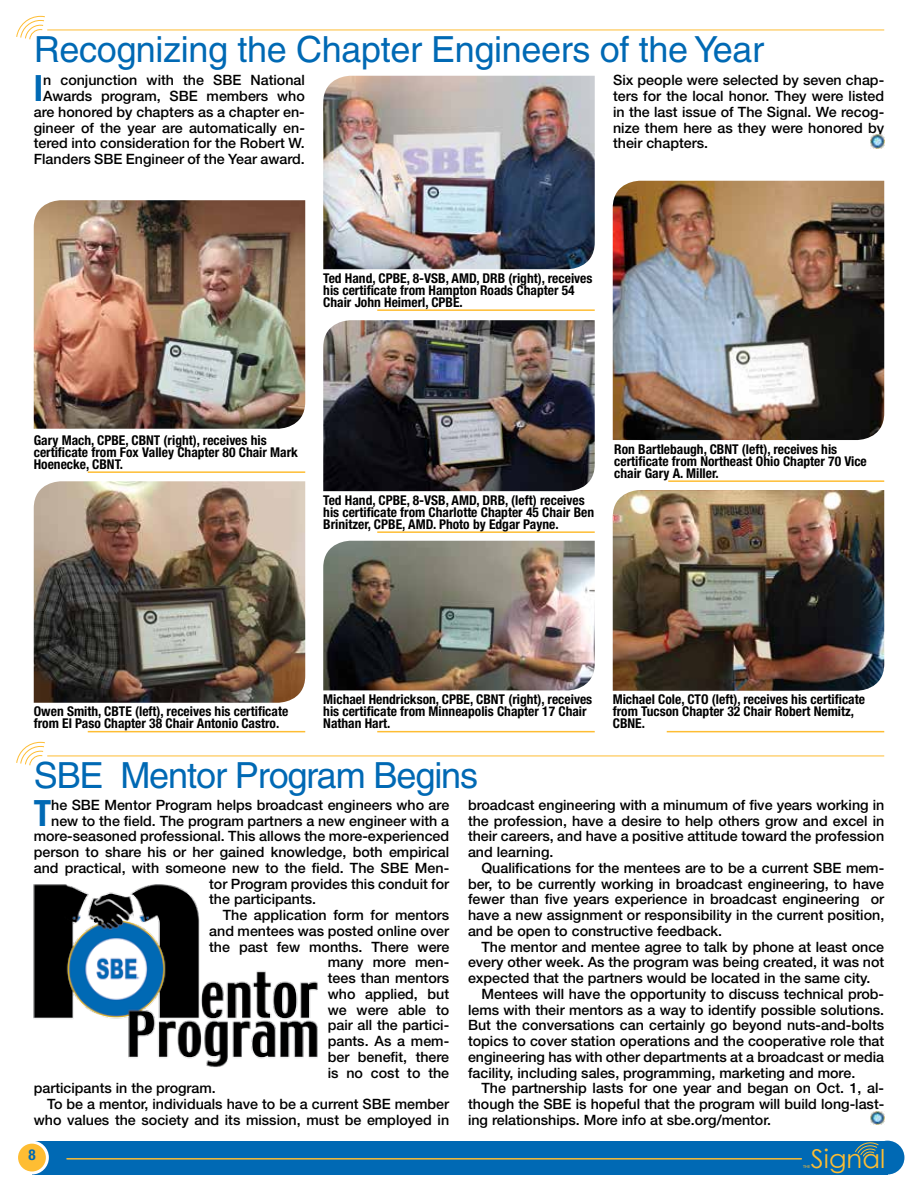
<style>
.page{position:relative;width:918px;height:1188px;background:#fff}
.page>*{position:absolute;margin:0;border:0;box-sizing:border-box;transform-origin:0 0}
.t1{font:700 condensed 36.3px "Helvetica Neue";color:#0069b4}
.t2{font:36px "Helvetica";letter-spacing:-.01em;color:#0069b4}
.t3{font:36px "Helvetica";letter-spacing:-.03em;color:#0069b4}
.t4{font:25.95px "Century Gothic";color:#febd32}
.t5{font:700 condensed 15px "Helvetica Neue";color:#0069b4}
.t6{font:500 14.25px/15.8px "Helvetica Neue";color:#000;text-align:justify}
.t7{font:700 condensed 13.5px/12px "Helvetica Neue";color:#000}
.t8{font:4.35px "Myriad Pro";color:#febd32}
</style>
<div class="page">
<div style="left:32px;top:1141px;width:856px;height:33px;background:#0069b4"></div>
<div style="left:17px;top:1142px;width:30px;height:31px;background:#febd33;border-radius:50%"></div>
<div style="left:15px;top:1141px;width:34px;height:33px;border:3px solid #fff;border-radius:50%"></div>
<div style="left:871px;top:1141px;width:33px;height:33px;background:#0069b4;border-radius:50%"></div>
<svg style="left:855px;top:1142px;width:23px;height:14px"></svg>
<hr style="left:67px;top:1158px;width:734px;height:2px;background:#febd33">
<img style="left:871px;top:1111px;width:13px;height:14px">
<hr style="left:47px;top:756px;width:837px;height:1px;background:#febd33">
<svg style="left:16px;top:742px;width:29px;height:24px"></svg>
<img style="left:33px;top:884px;width:285px;height:184px">
<svg style="left:871px;top:135px;width:13px;height:13px"></svg>
<hr style="left:47px;top:30px;width:837px;height:1px;background:#febd33">
<svg style="left:16px;top:16px;width:29px;height:24px"></svg>
<img style="left:323px;top:541px;width:272px;height:149px">
<img style="left:613px;top:490px;width:271px;height:201px">
<img style="left:323px;top:320px;width:272px;height:171px">
<img style="left:323px;top:76px;width:272px;height:193px">
<img style="left:613px;top:181px;width:271px;height:259px">
<img style="left:34px;top:200px;width:271px;height:229px">
<img style="left:34px;top:481px;width:271px;height:222px">
<hr style="left:88px;top:471px;width:217px;height:2px;background:#febd33">
<hr style="left:377px;top:731px;width:218px;height:1px;background:#febd33">
<hr style="left:667px;top:731px;width:217px;height:1px;background:#febd33">
<hr style="left:88px;top:731px;width:217px;height:1px;background:#febd33">
<hr style="left:377px;top:531px;width:218px;height:2px;background:#febd33">
<hr style="left:377px;top:309px;width:218px;height:2px;background:#febd33">
<hr style="left:668px;top:480px;width:216px;height:2px;background:#febd33">
<h2 class="t2" style="left:34px;top:28px;width:732px">Recognizing the Chapter Engineers of the Year</h2>
<p class="t6" style="left:34px;top:72px;width:273px;text-align:right">n conjunction with the SBE National Awards program, SBE members who are honored by chapters as a chapter en&shy;gineer of the year are automatically en&shy;tered into consideration for the Robert W.<br>Flanders SBE Engineer of the Year award.</p>
<p class="t6" style="left:613px;top:72px;width:273px">Six people were selected by seven chap&shy;ters for the local honor. They were listed in the last issue of The Signal. We recog&shy;nize them here as they were honored by their chapters.</p>
<h1 class="t1" style="left:34px;top:66px;width:11px">I</h1>
<p class="t7" style="left:323px;top:272px;width:271px">Ted Hand, CPBE, 8-VSB, AMD, DRB (right), receives his certificate from Hampton Roads Chapter 54<br>Chair John Heimerl, CPBE.</p>
<p class="t7" style="left:34px;top:434px;width:266px">Gary Mach, CPBE, CBNT (right), receives his certificate from Fox Valley Chapter 80 Chair Mark<br>Hoenecke, CBNT.</p>
<p class="t7" style="left:323px;top:494px;width:272px">Ted Hand, CPBE, 8-VSB, AMD, DRB, (left) receives his certificate from Charlotte Chapter 45 Chair Ben<br>Brinitzer, CPBE, AMD. Photo by Edgar Payne.</p>
<p class="t7" style="left:614px;top:443px;width:254px">Ron Bartlebaugh, CBNT (left), receives his certificate from Northeast Ohio Chapter 70 Vice chair Gary A. Miller.</p>
<p class="t7" style="left:34px;top:705px;width:256px">Owen Smith, CBTE (left), receives his certificate from El Paso Chapter 38 Chair Antonio Castro.</p>
<p class="t7" style="left:323px;top:693px;width:271px">Michael Hendrickson, CPBE, CBNT (right), receives his certificate from Minneapolis Chapter 17 Chair<br>Nathan Hart.</p>
<p class="t7" style="left:613px;top:693px;width:254px">Michael Cole, CTO (left), receives his certificate from Tucson Chapter 32 Chair Robert Nemitz,<br>CBNE.</p>
<h2 class="t3" style="left:34px;top:754px;width:446px">SBE Mentor Program Begins</h2>
<h1 class="t1" style="left:34px;top:791px;width:19px">T</h1>
<p class="t6" style="left:51px;top:797px;width:400px">he SBE Mentor Program helps broadcast engineers who are</p>
<p class="t6" style="left:51px;top:813px;width:400px">new to the field. The program partners a new engineer with a</p>
<p class="t6" style="left:34px;top:828px;width:417px">more-seasoned professional. This allows the more-experienced</p>
<p class="t6" style="left:34px;top:844px;width:417px">person to share his or her gained knowledge, both empirical</p>
<p class="t6" style="left:34px;top:860px;width:417px">and practical, with someone new to the field. The SBE Men-</p>
<p class="t6" style="left:209px;top:876px;width:241px">tor Program provides this conduit for</p>
<p class="t6" style="left:209px;top:891px;width:108px">the participants.</p>
<p class="t6" style="left:223px;top:907px;width:228px">The application form for mentors</p>
<p class="t6" style="left:209px;top:923px;width:241px">and mentees was posted online over</p>
<p class="t6" style="left:209px;top:939px;width:242px">the past few months. There were</p>
<p class="t6" style="left:328px;top:954px;width:123px">many more men-</p>
<p class="t6" style="left:328px;top:970px;width:123px">tees than mentors</p>
<p class="t6" style="left:328px;top:986px;width:123px">who applied, but</p>
<p class="t6" style="left:328px;top:1002px;width:123px">we were able to</p>
<p class="t6" style="left:328px;top:1017px;width:123px">pair all the partici-</p>
<p class="t6" style="left:328px;top:1033px;width:123px">pants. As a mem-</p>
<p class="t6" style="left:328px;top:1049px;width:123px">ber benefit, there</p>
<p class="t6" style="left:328px;top:1065px;width:123px">is no cost to the</p>
<p class="t6" style="left:34px;top:1080px;width:184px">participants in the program.</p>
<p class="t6" style="left:47px;top:1096px;width:404px">To be a mentor, individuals have to be a current SBE member</p>
<p class="t6" style="left:34px;top:1112px;width:417px">who values the society and its mission, must be employed in</p>
<p class="t5" style="left:28px;top:1146px;width:9px">8</p>
<p class="t6" style="left:468px;top:797px;width:418px">broadcast engineering with a minumum of five years working in the profession, have a desire to help others grow and excel in their careers, and have a positive attitude toward the profession and learning.</p>
<p class="t6" style="left:468px;top:860px;width:418px;text-indent:13px">Qualifications for the mentees are to be a current SBE mem&shy;ber, to be currently working in broadcast engineering, to have fewer than five years experience in broadcast engineering or have a new assignment or responsibility in the current position, and be open to constructive feedback.</p>
<p class="t6" style="left:481px;top:939px;width:404px">The mentor and mentee agree to talk by phone at least once</p>
<p class="t6" style="left:468px;top:954px;width:418px">every other week. As the program was being created, it was not</p>
<p class="t6" style="left:468px;top:970px;width:404px">expected that the partners would be located in the same city.</p>
<p class="t6" style="left:481px;top:986px;width:404px">Mentees will have the opportunity to discuss technical prob-</p>
<p class="t6" style="left:468px;top:1002px;width:418px">lems with their mentors as a way to identify possible solutions.</p>
<p class="t6" style="left:468px;top:1017px;width:418px">But the conversations can certainly go beyond nuts-and-bolts</p>
<p class="t6" style="left:468px;top:1033px;width:418px">topics to cover station operations and the cooperative role that</p>
<p class="t6" style="left:468px;top:1049px;width:418px">engineering has with other departments at a broadcast or media</p>
<p class="t6" style="left:468px;top:1065px;width:389px">facility, including sales, programming, marketing and more.</p>
<p class="t6" style="left:481px;top:1080px;width:404px">The partnership lasts for one year and began on Oct. 1, al-</p>
<p class="t6" style="left:468px;top:1096px;width:418px">though the SBE is hopeful that the program will build long-last-</p>
<p class="t6" style="left:468px;top:1112px;width:305px">ing relationships. More info at sbe.org/mentor.</p>
<h3 class="t4" style="left:811px;top:1143px;width:76px">Signal</h3>
<p class="t8" style="left:803px;top:1164px;width:9px">THE</p>
</div>
